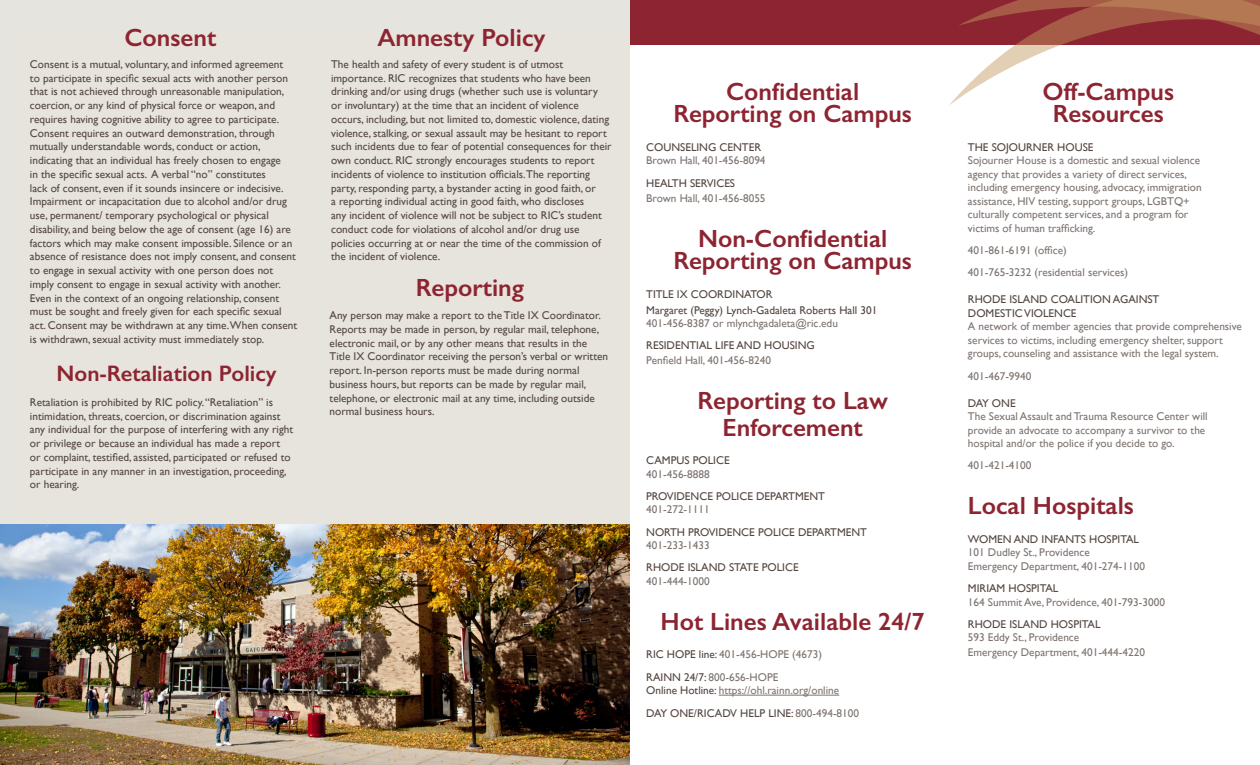
<style>
.page{position:relative;width:1260px;height:765px;background:#fff}
.page>*{position:absolute;margin:0;border:0;box-sizing:border-box;transform-origin:0 0}
.t1{font:600 25px/22.5px "Gill Sans";color:#8d2431;text-align:center}
.t2{font:600 22.5px "Gill Sans";color:#8d2431}
.t3{font:11.25px/13.8px "Gill Sans";color:#544640}
.t4{font:11.25px/13.5px "Gill Sans";color:#7e746f}
.s1{color:#544640}
.s2{color:#7e746f}
</style>
<div class="page">
<div style="left:0;top:0;width:629px;height:765px;background:#e6e4df"></div>
<div style="left:630px;top:0;width:630px;height:45px;background:#8d2431"></div>
<div style="left:322px;top:32px;width:308px;height:505px;background:#e7e4dc"></div>
<hr style="left:719px;top:695px;width:120px;height:1px;background:#7e746f">
<svg style="left:958px;top:0;width:302px;height:99px"></svg>
<img style="left:0;top:525px;width:630px;height:240px">
<p class="t1" style="left:125px;top:26px;width:93px">Consent</p>
<p class="t3" style="left:30px;top:57px;width:269px">Consent is a mutual, voluntary, and informed agreement<br>to participate in specific sexual acts with another person that is not achieved through unreasonable manipulation, coercion, or any kind of physical force or weapon, and requires having cognitive ability to agree to participate.<br>Consent requires an outward demonstration, through mutually understandable words, conduct or action, indicating that an individual has freely chosen to engage<br>in the specific sexual acts. A verbal “no” constitutes<br>lack of consent, even if it sounds insincere or indecisive.<br>Impairment or incapacitation due to alcohol and/or drug use, permanent/ temporary psychological or physical disability, and being below the age of consent (age 16) are factors which may make consent impossible. Silence or an absence of resistance does not imply consent, and consent to engage in sexual activity with one person does not imply consent to engage in sexual activity with another.<br>Even in the context of an ongoing relationship, consent must be sought and freely given for each specific sexual act. Consent may be withdrawn at any time.When consent is withdrawn, sexual activity must immediately stop.</p>
<p class="t2" style="left:56px;top:360px;width:222px">Non-Retaliation Policy</p>
<p class="t3" style="left:30px;top:395px;width:265px">Retaliation is prohibited by RIC policy. “Retaliation” is intimidation, threats, coercion, or discrimination against any individual for the purpose of interfering with any right or privilege or because an individual has made a report or complaint, testified, assisted, participated or refused to participate in any manner in an investigation, proceeding, or hearing.</p>
<p class="t1" style="left:377px;top:26px;width:170px">Amnesty Policy</p>
<p class="t3" style="left:331px;top:57px;width:282px">The health and safety of every student is of utmost importance. RIC recognizes that students who have been drinking and/or using drugs (whether such use is voluntary<br>or involuntary) at the time that an incident of violence occurs, including, but not limited to, domestic violence, dating violence, stalking, or sexual assault may be hesitant to report such incidents due to fear of potential consequences for their own conduct. RIC strongly encourages students to report incidents of violence to institution officials.The reporting party, responding party, a bystander acting in good faith, or<br>a reporting individual acting in good faith, who discloses<br>any incident of violence will not be subject to RIC’s student conduct code for violations of alcohol and/or drug use policies occurring at or near the time of the commission of the incident of violence.</p>
<p class="t1" style="left:416px;top:277px;width:110px">Reporting</p>
<p class="t3" style="left:330px;top:308px;width:280px">Any person may make a report to the Title IX Coordinator.<br>Reports may be made in person, by regular mail, telephone, electronic mail, or by any other means that results in the Title IX Coordinator receiving the person’s verbal or written report. In-person reports must be made during normal business hours, but reports can be made by regular mail, telephone, or electronic mail at any time, including outside normal business hours.</p>
<p class="t1" style="left:673px;top:80px;width:240px">Confidential<br>Reporting on Campus</p>
<p class="t3" style="left:646px;top:140px;width:116px">COUNSELING CENTER</p>
<p class="t4" style="left:646px;top:154px;width:121px">Brown Hall, 401-456-8094</p>
<p class="t3" style="left:646px;top:176px;width:90px">HEALTH SERVICES</p>
<p class="t4" style="left:646px;top:191px;width:121px">Brown Hall, 401-456-8055</p>
<p class="t1" style="left:673px;top:227px;width:240px">Non-Confidential<br>Reporting on Campus</p>
<p class="t3" style="left:646px;top:287px;width:128px">TITLE IX COORDINATOR</p>
<p class="t3" style="left:646px;top:303px;width:233px">Margaret (Peggy) Lynch-Gadaleta Roberts Hall 301</p>
<p class="t4" style="left:646px;top:316px;width:193px">401-456-8387 or mlynchgadaleta@ric.edu</p>
<p class="t3" style="left:646px;top:339px;width:170px">RESIDENTIAL LIFE AND HOUSING</p>
<p class="t4" style="left:646px;top:354px;width:126px">Penfield Hall, 401-456-8240</p>
<p class="t1" style="left:698px;top:389px;width:192px">Reporting to Law</p>
<p class="t1" style="left:723px;top:416px;width:142px">Enforcement</p>
<p class="t3" style="left:646px;top:453px;width:85px">CAMPUS POLICE</p>
<p class="t4" style="left:646px;top:467px;width:65px">401-456-8888</p>
<p class="t3" style="left:646px;top:489px;width:180px">PROVIDENCE POLICE DEPARTMENT</p>
<p class="t4" style="left:646px;top:503px;width:65px">401-272-1111</p>
<p class="t3" style="left:646px;top:525px;width:222px">NORTH PROVIDENCE POLICE DEPARTMENT</p>
<p class="t4" style="left:646px;top:538px;width:65px">401-233-1433</p>
<p class="t3" style="left:646px;top:561px;width:154px">RHODE ISLAND STATE POLICE</p>
<p class="t4" style="left:646px;top:574px;width:65px">401-444-1000</p>
<p class="t1" style="left:661px;top:610px;width:266px">Hot Lines Available 24/7</p>
<p class="t4" style="left:646px;top:648px;width:177px"><span class="s1">RIC HOPE line:</span> 401-456-HOPE (4673)</p>
<p class="t4" style="left:646px;top:670px;width:134px"><span class="s1">RAINN 24/7:</span> 800-656-HOPE</p>
<p class="t4" style="left:646px;top:684px;width:194px"><span class="s1">Online Hotline:</span> https://ohl.rainn.org/online</p>
<p class="t3" style="left:646px;top:706px;width:214px">DAY ONE/RICADV HELP LINE: <span class="s2">800-494-8100</span></p>
<p class="t1" style="left:1042px;top:80px;width:133px">Off-Campus</p>
<p class="t1" style="left:1053px;top:102px;width:112px">Resources</p>
<p class="t3" style="left:968px;top:140px;width:127px">THE SOJOURNER HOUSE</p>
<p class="t4" style="left:968px;top:154px;width:234px">Sojourner House is a domestic and sexual violence</p>
<p class="t4" style="left:968px;top:167px;width:221px">agency that provides a variety of direct services,</p>
<p class="t4" style="left:968px;top:181px;width:235px">including emergency housing, advocacy, immigration assistance, HIV testing, support groups, LGBTQ+</p>
<p class="t4" style="left:968px;top:208px;width:222px">culturally competent services, and a program for</p>
<p class="t4" style="left:968px;top:221px;width:129px">victims of human trafficking.</p>
<p class="t4" style="left:968px;top:243px;width:100px">401-861-6191 (office)</p>
<p class="t4" style="left:968px;top:266px;width:162px">401-765-3232 (residential services)</p>
<p class="t3" style="left:968px;top:293px;width:193px">RHODE ISLAND COALITION AGAINST</p>
<p class="t3" style="left:968px;top:306px;width:110px">DOMESTIC VIOLENCE</p>
<p class="t4" style="left:968px;top:320px;width:275px">A network of member agencies that provide comprehensive services to victims, including emergency shelter, support groups, counseling and assistance with the legal system.</p>
<p class="t4" style="left:968px;top:369px;width:65px">401-467-9940</p>
<p class="t3" style="left:968px;top:396px;width:49px">DAY ONE</p>
<p class="t4" style="left:968px;top:409px;width:241px">The Sexual Assault and Trauma Resource Center will</p>
<p class="t4" style="left:968px;top:423px;width:239px">provide an advocate to accompany a survivor to the</p>
<p class="t4" style="left:968px;top:436px;width:208px">hospital and/or the police if you decide to go.</p>
<p class="t4" style="left:968px;top:459px;width:65px">401-421-4100</p>
<p class="t1" style="left:968px;top:494px;width:168px">Local Hospitals</p>
<p class="t3" style="left:968px;top:532px;width:173px">WOMEN AND INFANTS HOSPITAL</p>
<p class="t4" style="left:968px;top:546px;width:123px">101 Dudley St., Providence</p>
<p class="t4" style="left:968px;top:559px;width:179px">Emergency Department, 401-274-1100</p>
<p class="t3" style="left:968px;top:581px;width:92px">MIRIAM HOSPITAL</p>
<p class="t4" style="left:968px;top:595px;width:199px">164 Summit Ave, Providence, 401-793-3000</p>
<p class="t3" style="left:968px;top:617px;width:134px">RHODE ISLAND HOSPITAL</p>
<p class="t4" style="left:968px;top:631px;width:113px">593 Eddy St., Providence</p>
<p class="t4" style="left:968px;top:646px;width:179px">Emergency Department, 401-444-4220</p>
</div>
